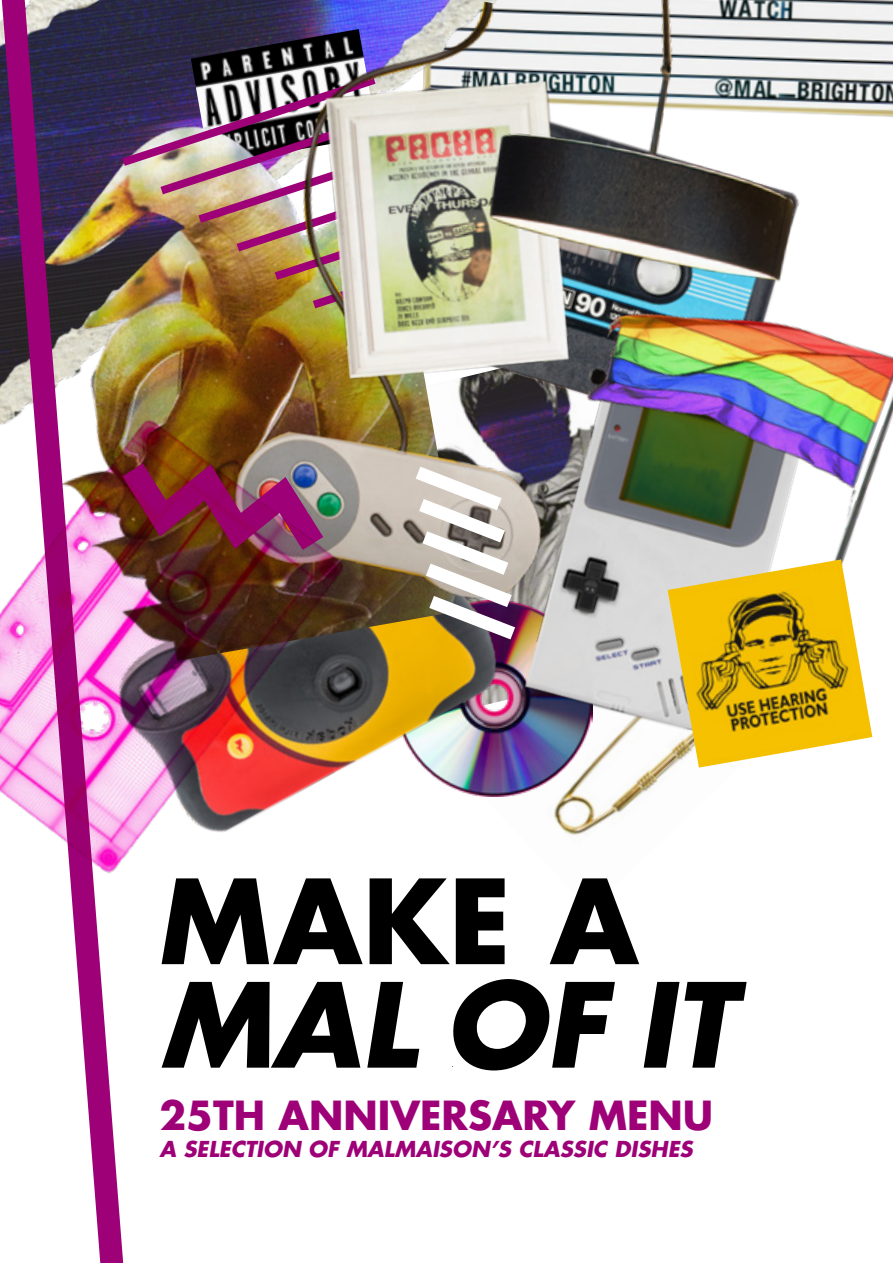
<style>
.page{position:relative;width:893px;height:1263px;background:#fff}
.page>*{position:absolute;margin:0;border:0;box-sizing:border-box;transform-origin:0 0}
.t1{font:italic 700 113.7px "Futura TR";color:#000}
.t2{font:700 113.7px "Futura TR";color:#000}
.t3{font:700 39px "Futura TR";color:#9e0077}
.t4{font:italic 700 21.3px "Futura TR";color:#9e0077}
</style>
<div class="page">
<img style="left:868px;top:0;width:25px;height:117px">
<img style="left:560px;top:787px;width:92px;height:49px">
<img style="left:138px;top:76px;width:35px;height:232px">
<img style="left:173px;top:0;width:58px;height:388px">
<img style="left:556px;top:682px;width:317px;height:105px">
<img style="left:231px;top:0;width:267px;height:388px">
<img style="left:367px;top:0;width:497px;height:377px">
<img style="left:0;top:0;width:138px;height:1263px">
<img style="left:0;top:388px;width:556px;height:500px">
<img style="left:498px;top:159px;width:395px;height:523px">
<img style="left:668px;top:559px;width:204px;height:209px">
<h1 class="t2" style="left:159px;top:846px;width:481px">MAKE A</h1>
<h1 class="t1" style="left:159px;top:949px;width:576px">MAL OF IT</h1>
<h2 class="t3" style="left:159px;top:1089px;width:555px">25TH ANNIVERSARY MENU</h2>
<p class="t4" style="left:159px;top:1135px;width:535px">A SELECTION OF MALMAISON’S CLASSIC DISHES</p>
</div>
